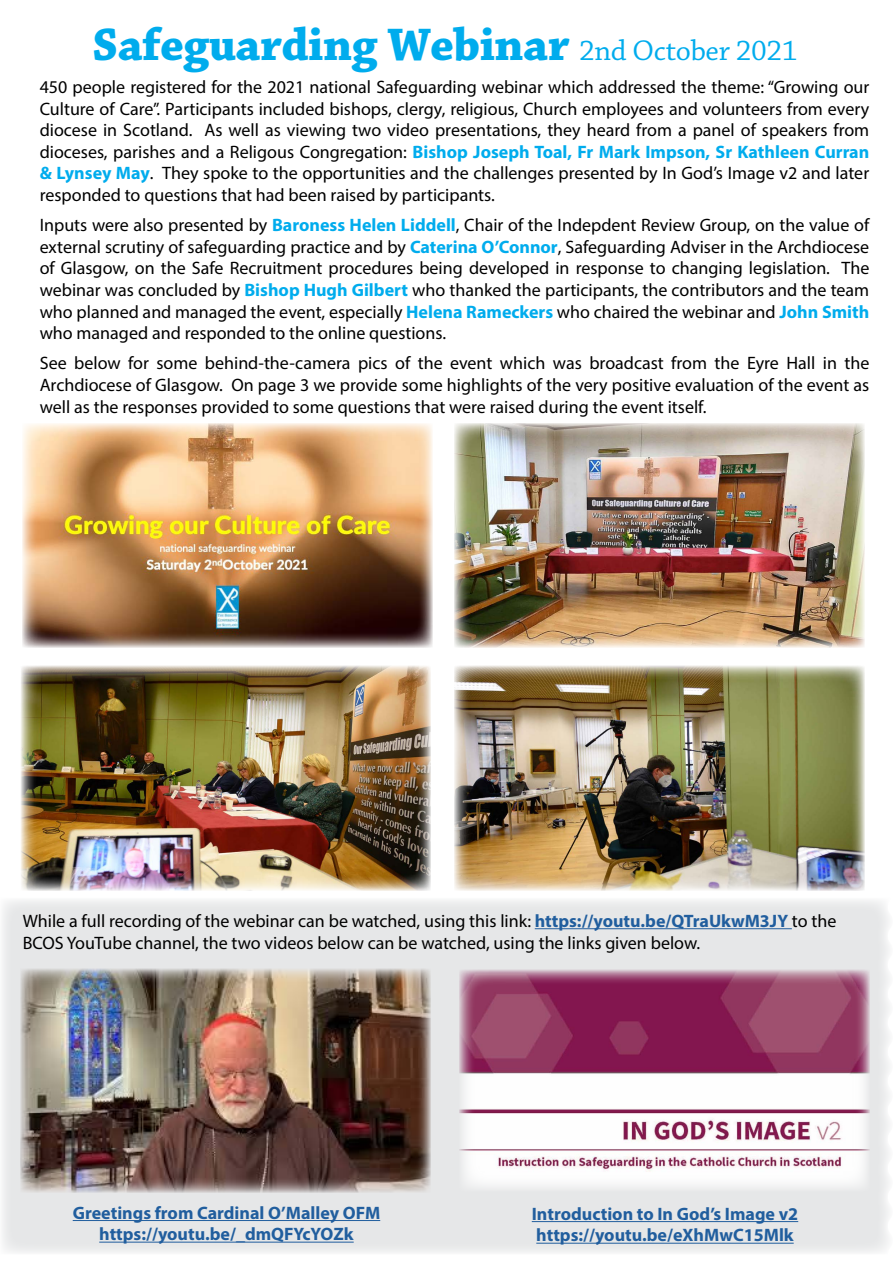
<style>
.page{position:relative;width:893px;height:1263px;background:#fff}
.page>*{position:absolute;margin:0;border:0;box-sizing:border-box;transform-origin:0 0}
.t1{font:700 48px "Chaparral Pro";letter-spacing:-.01em;color:#00aced}
.t2{font:18px/21.6px "Myriad Pro";color:#000;text-align:justify}
.t3{font:700 18px/21.6px "Myriad Pro";color:#215e9e;text-align:center}
.s1{font-weight:400;font-size:30px}
.s2{font-weight:700;color:#00aced}
.s3{font-weight:700;color:#215e9e}
</style>
<div class="page">
<svg style="left:2px;top:900px;width:887px;height:353px;background:#e6e7e8"></svg>
<hr style="left:73px;top:1220px;width:307px;height:1px;background:#215e9e">
<hr style="left:99px;top:1242px;width:255px;height:1px;background:#215e9e">
<hr style="left:532px;top:1221px;width:266px;height:1px;background:#215e9e">
<hr style="left:536px;top:1243px;width:258px;height:1px;background:#215e9e">
<img style="left:22px;top:423px;width:410px;height:225px">
<img style="left:454px;top:423px;width:410px;height:225px">
<img style="left:21px;top:666px;width:410px;height:224px">
<img style="left:454px;top:666px;width:410px;height:224px">
<img style="left:21px;top:969px;width:410px;height:224px">
<img style="left:459px;top:969px;width:410px;height:222px">
<hr style="left:535px;top:928px;width:257px;height:1px;background:#215e9e">
<h1 class="t1" style="left:92px;top:16px;width:707px">Safeguarding Webinar <span class="s1">2nd October 2021</span></h1>
<p class="t2" style="left:40px;top:76px;width:831px">450 people registered for the 2021 national Safeguarding webinar which addressed the theme: “Growing our Culture of Care”. Participants included bishops, clergy, religious, Church employees and volunteers from every diocese in Scotland. As well as viewing two video presentations, they heard from a panel of speakers from dioceses, parishes and a Religous Congregation: <span class="s2">Bishop Joseph Toal, Fr Mark Impson, Sr Kathleen Curran &amp; Lynsey May</span>. They spoke to the opportunities and the challenges presented by In God’s Image v2 and later responded to questions that had been raised by participants.</p>
<p class="t2" style="left:40px;top:214px;width:831px">Inputs were also presented by <span class="s2">Baroness Helen Liddell</span>, Chair of the Indepdent Review Group, on the value of external scrutiny of safeguarding practice and by <span class="s2">Caterina O’Connor</span>, Safeguarding Adviser in the Archdiocese of Glasgow, on the Safe Recruitment procedures being developed in response to changing legislation. The webinar was concluded by <span class="s2">Bishop Hugh Gilbert</span> who thanked the participants, the contributors and the team who planned and managed the event, especially <span class="s2">Helena Rameckers</span> who chaired the webinar and <span class="s2">John Smith </span>who managed and responded to the online questions.</p>
<p class="t2" style="left:40px;top:352px;width:831px">See below for some behind-the-camera pics of the event which was broadcast from the Eyre Hall in the Archdiocese of Glasgow. On page 3 we provide some highlights of the very positive evaluation of the event as well as the responses provided to some questions that were raised during the event itself.</p>
<p class="t2" style="left:23px;top:910px;width:815px">While a full recording of the webinar can be watched, using this link: <span class="s3">https://youtu.be/QTraUkwM3JY</span> to the<br>BCOS YouTube channel, the two videos below can be watched, using the links given below.</p>
<p class="t3" style="left:73px;top:1201px;width:309px">Greetings from Cardinal O’Malley OFM https://youtu.be/_dmQFYcYOZk</p>
<p class="t3" style="left:532px;top:1202px;width:268px;text-align:left">Introduction to In God’s Image v2 https://youtu.be/eXhMwC15Mlk</p>
</div>
